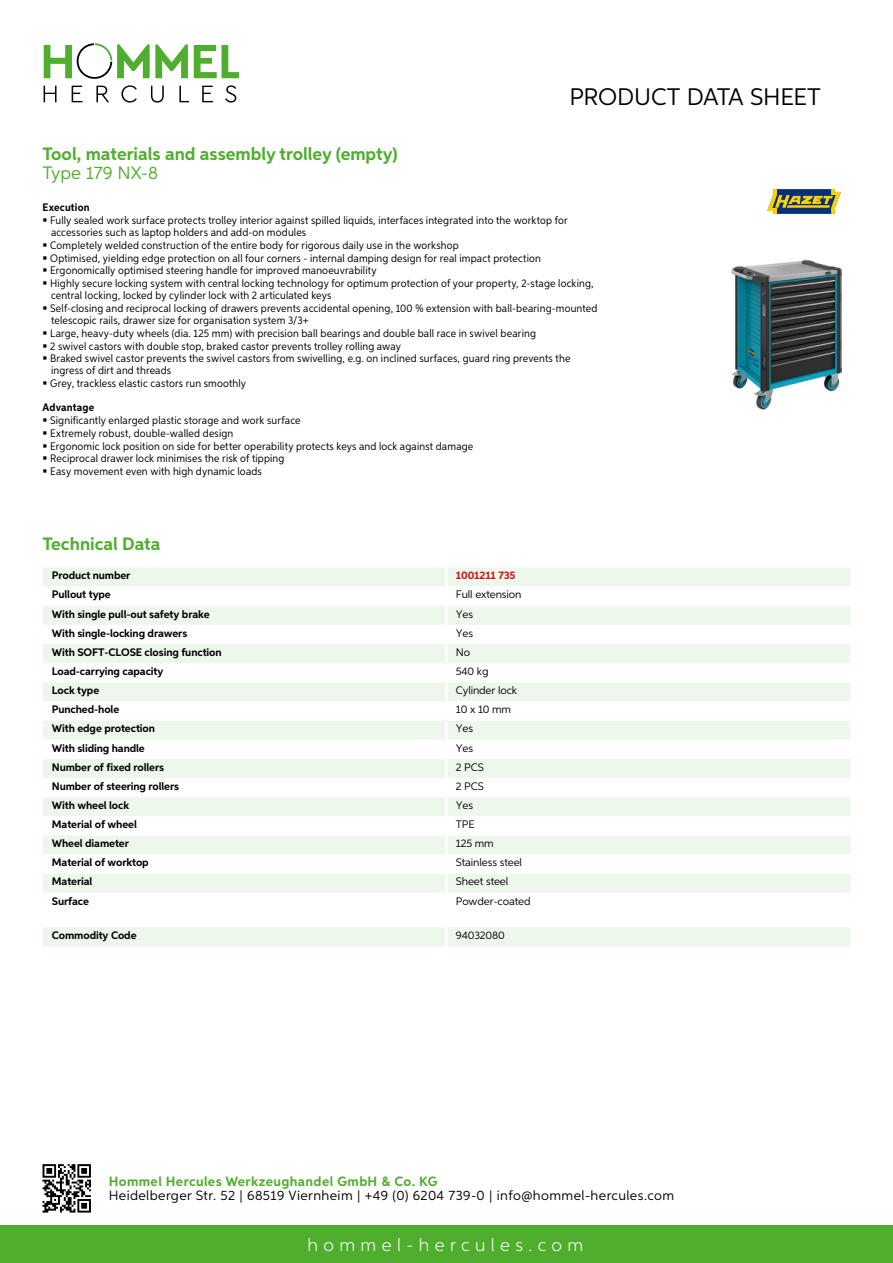
<style>
.page{position:relative;width:893px;height:1263px;background:#fff}
.page>*{position:absolute;margin:0;border:0;box-sizing:border-box;transform-origin:0 0}
.t1{font:24px "Aspira";letter-spacing:-.01em;color:#000}
.t2{font:700 18px "Aspira";color:#50ae2f}
.t3{font:300 18px "Aspira";letter-spacing:.3em;color:#fff}
.t4{font:18px "Aspira";color:#50ae2f}
.t5{font:13.5px "Aspira";letter-spacing:.03em;color:#000}
.t6{font:700 13.5px "Aspira";letter-spacing:.03em;color:#50ae2f}
.t7{font:10.95px/12.6px "Aspira Nar";letter-spacing:.015em;color:#000}
.t8{font:700 10.95px "Aspira";letter-spacing:-.01em;color:#000}
.t9{font:10.95px "Aspira";letter-spacing:-.01em;color:#000}
.t10{font:700 10.95px "Aspira Nar";letter-spacing:.015em;color:#000}
.t11{font:700 10.95px "Aspira";letter-spacing:-.01em;color:#cd1013}
</style>
<div class="page">
<div style="left:0;top:1226px;width:893px;height:37px;background:#50ae2f"></div>
<svg style="left:43px;top:1164px;width:48px;height:48px"></svg>
<svg style="left:194px;top:45px;width:45px;height:33px"></svg>
<svg style="left:44px;top:43px;width:144px;height:36px"></svg>
<svg style="left:44px;top:86px;width:13px;height:16px"></svg>
<svg style="left:72px;top:86px;width:10px;height:16px"></svg>
<svg style="left:96px;top:86px;width:13px;height:16px"></svg>
<svg style="left:121px;top:85px;width:16px;height:18px"></svg>
<svg style="left:151px;top:86px;width:13px;height:17px"></svg>
<svg style="left:179px;top:86px;width:10px;height:16px"></svg>
<svg style="left:202px;top:86px;width:11px;height:16px"></svg>
<svg style="left:225px;top:85px;width:11px;height:18px"></svg>
<div style="left:43px;top:567px;width:807px;height:19px;background:#eef7eb"></div>
<svg style="left:43px;top:606px;width:807px;height:287px;fill:#eef7eb"></svg>
<hr style="left:445px;top:567px;width:3px;height:20px;background:#fff">
<hr style="left:445px;top:606px;width:3px;height:19px;background:#fff">
<hr style="left:445px;top:625px;width:3px;height:19px;background:#fff">
<hr style="left:445px;top:644px;width:3px;height:19px;background:#fff">
<hr style="left:445px;top:663px;width:3px;height:19px;background:#fff">
<hr style="left:445px;top:682px;width:3px;height:19px;background:#fff">
<hr style="left:445px;top:701px;width:3px;height:19px;background:#fff">
<hr style="left:445px;top:720px;width:3px;height:20px;background:#fff">
<hr style="left:445px;top:740px;width:3px;height:19px;background:#fff">
<hr style="left:445px;top:759px;width:3px;height:19px;background:#fff">
<hr style="left:445px;top:778px;width:3px;height:19px;background:#fff">
<hr style="left:445px;top:797px;width:3px;height:19px;background:#fff">
<hr style="left:445px;top:816px;width:3px;height:19px;background:#fff">
<hr style="left:445px;top:835px;width:3px;height:19px;background:#fff">
<hr style="left:445px;top:854px;width:3px;height:20px;background:#fff">
<hr style="left:445px;top:874px;width:3px;height:19px;background:#fff">
<div style="left:43px;top:927px;width:807px;height:19px;background:#eef7eb"></div>
<hr style="left:445px;top:927px;width:3px;height:19px;background:#fff">
<img style="left:731px;top:259px;width:111px;height:150px">
<svg style="left:767px;top:188px;width:75px;height:26px;background:#818763"></svg>
<h1 class="t1" style="left:569px;top:82px;width:253px">Product data sh eet</h1>
<h2 class="t2" style="left:43px;top:142px;width:357px">Tool, materials and assembly trolley (empty)</h2>
<h2 class="t4" style="left:43px;top:162px;width:117px">Type 179 NX-8</h2>
<p class="t10" style="left:43px;top:201px;width:49px">Execution</p>
<p class="t7" style="left:50px;top:214px;width:549px">Fully sealed work surface protects trolley interior against spilled liquids, interfaces integrated into the worktop for accessories such as laptop holders and add-on modules<br>Completely welded construction of the entire body for rigorous daily use in the workshop<br>Optimised, yielding edge protection on all four corners - internal damping design for real impact protection Ergonomically optimised steering handle for improved manoeuvrability<br>Highly secure locking system with central locking technology for optimum protection of your property, 2-stage locking, central locking, locked by cylinder lock with 2 articulated keys<br>Self-closing and reciprocal locking of drawers prevents accidental opening, 100 % extension with ball-bearing-mounted telescopic rails, drawer size for organisation system 3/3+<br>Large, heavy-duty wheels (dia. 125 mm) with precision ball bearings and double ball race in swivel bearing<br>2 swivel castors with double stop, braked castor prevents trolley rolling away<br>Braked swivel castor prevents the swivel castors from swivelling, e.g. on inclined surfaces, guard ring prevents the ingress of dirt and threads<br>Grey, trackless elastic castors run smoothly</p>
<p class="t10" style="left:43px;top:401px;width:53px">Advantage</p>
<p class="t7" style="left:50px;top:414px;width:425px">Significantly enlarged plastic storage and work surface<br>Extremely robust, double-walled design<br>Ergonomic lock position on side for better operability protects keys and lock against damage Reciprocal drawer lock minimises the risk of tipping<br>Easy movement even with high dynamic loads</p>
<h2 class="t2" style="left:43px;top:533px;width:120px">Technical Data</h2>
<p class="t8" style="left:52px;top:569px;width:80px">Product number</p>
<p class="t11" style="left:456px;top:569px;width:61px">1001211 735</p>
<p class="t8" style="left:52px;top:588px;width:60px">Pullout type</p>
<p class="t9" style="left:456px;top:588px;width:67px">Full extension</p>
<p class="t8" style="left:52px;top:607px;width:159px">With single pull-out safety brake</p>
<p class="t9" style="left:456px;top:607px;width:19px">Yes</p>
<p class="t8" style="left:52px;top:626px;width:137px">With single-locking drawers</p>
<p class="t9" style="left:456px;top:626px;width:19px">Yes</p>
<p class="t8" style="left:52px;top:645px;width:171px">With SOFT-CLOSE closing function</p>
<p class="t9" style="left:456px;top:645px;width:16px">No</p>
<p class="t8" style="left:52px;top:664px;width:113px">Load-carrying capacity</p>
<p class="t9" style="left:456px;top:665px;width:34px">540 kg</p>
<p class="t8" style="left:52px;top:684px;width:49px">Lock type</p>
<p class="t9" style="left:456px;top:684px;width:63px">Cylinder lock</p>
<p class="t8" style="left:52px;top:703px;width:69px">Punched-hole</p>
<p class="t9" style="left:456px;top:703px;width:57px">10 x 10 mm</p>
<p class="t8" style="left:52px;top:722px;width:105px">With edge protection</p>
<p class="t9" style="left:456px;top:722px;width:19px">Yes</p>
<p class="t8" style="left:52px;top:741px;width:94px">With sliding handle</p>
<p class="t9" style="left:456px;top:741px;width:19px">Yes</p>
<p class="t8" style="left:52px;top:760px;width:114px">Number of fixed rollers</p>
<p class="t9" style="left:456px;top:760px;width:29px">2 PCS</p>
<p class="t8" style="left:52px;top:779px;width:129px">Number of steering rollers</p>
<p class="t9" style="left:456px;top:779px;width:29px">2 PCS</p>
<p class="t8" style="left:52px;top:798px;width:79px">With wheel lock</p>
<p class="t9" style="left:456px;top:798px;width:19px">Yes</p>
<p class="t8" style="left:52px;top:817px;width:86px">Material of wheel</p>
<p class="t9" style="left:456px;top:818px;width:19px">TPE</p>
<p class="t8" style="left:52px;top:837px;width:79px">Wheel diameter</p>
<p class="t9" style="left:456px;top:837px;width:39px">125 mm</p>
<p class="t8" style="left:52px;top:856px;width:98px">Material of worktop</p>
<p class="t9" style="left:456px;top:856px;width:68px">Stainless steel</p>
<p class="t8" style="left:52px;top:875px;width:42px">Material</p>
<p class="t9" style="left:456px;top:875px;width:54px">Sheet steel</p>
<p class="t8" style="left:52px;top:894px;width:39px">Surface</p>
<p class="t9" style="left:456px;top:894px;width:76px">Powder-coated</p>
<p class="t8" style="left:52px;top:929px;width:86px">Commodity Code</p>
<p class="t9" style="left:456px;top:929px;width:51px">94032080</p>
<p class="t6" style="left:109px;top:1172px;width:330px">Hommel Hercules Werkzeughandel GmbH &amp; Co. KG</p>
<p class="t5" style="left:109px;top:1187px;width:567px">Heidelberger Str. 52 | 68519 Viernheim | +49 (0) 6204 739-0 | info@hommel-hercules.com</p>
<h2 class="t3" style="left:307px;top:1234px;width:277px">hommel-hercules.com</h2>
</div>
